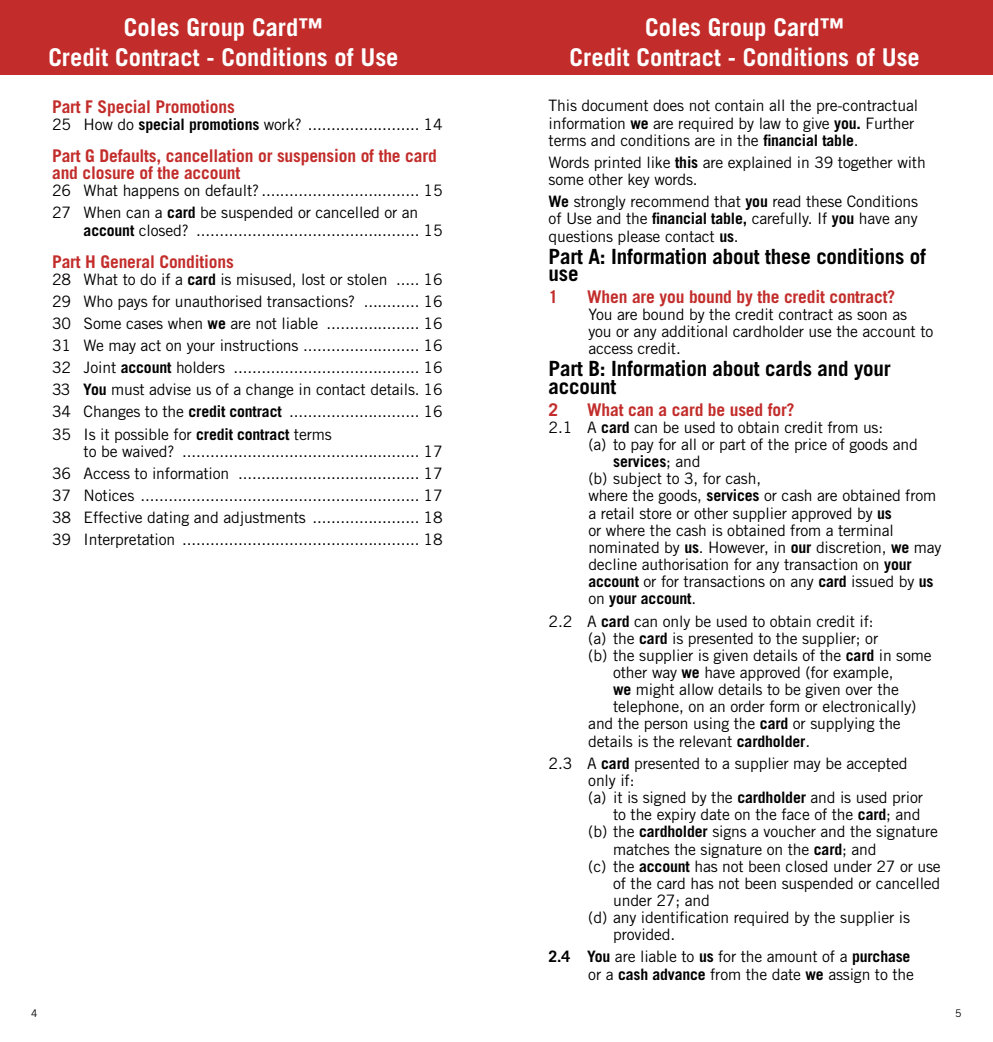
<style>
.page{position:relative;width:993px;height:1042px;background:#fff}
.page>*{position:absolute;margin:0;border:0;box-sizing:border-box;transform-origin:0 0}
.t1{font:700 24.5px/29.4px "Trade Gothic";color:#fff;text-align:center}
.t2{font:700 21px/17.2px "Trade Gothic";letter-spacing:-.01em;color:#000}
.t3{font:700 17.5px/17.2px "Trade Gothic";letter-spacing:-.01em;color:#c22d2b}
.t4{font:15.75px/22.1px "Trade Gothic";letter-spacing:-.01em;color:#000}
.t5{font:700 15.75px "Trade Gothic";letter-spacing:-.01em;color:#000}
.t6{font:10.5px "Trade Gothic";color:#000}
.s1{font-weight:700}
.s2{font-weight:400}
</style>
<div class="page">
<div style="left:0;top:0;width:496px;height:74px;background:#c22d2b"></div>
<div style="left:496px;top:0;width:496px;height:74px;background:#c22d2b"></div>
<h1 class="t1" style="left:48px;top:13px;width:351px">Coles Group Card™<br>Credit Contract - Conditions of Use</h1>
<h1 class="t1" style="left:569px;top:13px;width:351px">Coles Group Card™<br>Credit Contract - Conditions of Use</h1>
<p class="t3" style="left:52px;top:98px;width:184px">Part F Special Promotions</p>
<p class="t4" style="left:52px;top:113px;width:392px">25 How do <span class="s1">special promotions</span> work? ........................ 14</p>
<p class="t3" style="left:52px;top:147px;width:386px">Part G Defaults, cancellation or suspension of the card and closure of the account</p>
<p class="t4" style="left:52px;top:179px;width:392px">26 What happens on default? .................................. 15<br>27 When can a <span class="s1">card</span> be suspended or cancelled or an</p>
<p class="t4" style="left:84px;top:219px;width:360px"><span class="s1">account</span> closed? ................................................ 15</p>
<p class="t3" style="left:52px;top:252px;width:183px">Part H General Conditions</p>
<p class="t4" style="left:52px;top:268px;width:392px;text-align:justify">28 What to do if a <span class="s1">card</span> is misused, lost or stolen ..... 16<br>29 Who pays for unauthorised transactions? ............ 16<br>30 Some cases when <span class="s1">we</span> are not liable .................... 16<br>31 We may act on your instructions ......................... 16<br>32 Joint <span class="s1">account</span> holders ........................................ 16<br>33 <span class="s1">You</span> must advise us of a change in contact details. 16<br>34 Changes to the <span class="s1">credit contract</span> ............................ 16<br>35 Is it possible for <span class="s1">credit contract</span> terms</p>
<p class="t4" style="left:52px;top:440px;width:392px;text-align:justify;text-indent:32px">to be waived? ................................................... 17<br>36 Access to information ....................................... 17<br>37 Notices ............................................................ 17<br>38 Effective dating and adjustments ....................... 18<br>39 Interpretation ................................................... 18</p>
<p class="t4" style="left:548px;top:97px;width:371px;line-height:17.2px">This document does not contain all the pre-contractual information <span class="s1">we</span> are required by law to give <span class="s1">you.</span> Further terms and conditions are in the <span class="s1">financial table</span>.</p>
<p class="t4" style="left:548px;top:154px;width:378px;line-height:17.2px">Words printed like <span class="s1">this</span> are explained in 39 together with some other key words.</p>
<p class="t4" style="left:548px;top:193px;width:371px;line-height:17.2px;text-align:justify"><span class="s1">We</span> strongly recommend that <span class="s1">you</span> read these Conditions of Use and the <span class="s1">financial table,</span> carefully. If <span class="s1">you</span> have any questions please contact <span class="s1">us</span>.</p>
<h2 class="t2" style="left:548px;top:247px;width:378px">Part A: Information about these conditions of use</h2>
<p class="t3" style="left:548px;top:288px;width:11px">1</p>
<p class="t3" style="left:587px;top:288px;width:309px">When are you bound by the credit contract?</p>
<p class="t4" style="left:588px;top:306px;width:346px;line-height:17.2px">You are bound by the credit contract as soon as you or any additional cardholder use the account to access credit.</p>
<h2 class="t2" style="left:548px;top:360px;width:343px">Part B: Information about cards and your account</h2>
<p class="t3" style="left:548px;top:401px;width:11px">2</p>
<p class="t3" style="left:587px;top:401px;width:209px">What can a card be used for?</p>
<p class="t4" style="left:548px;top:416px;width:336px">2.1 A <span class="s1">card</span> can be used to obtain credit from us:</p>
<p class="t4" style="left:588px;top:433px;width:331px">(a) to pay for all or part of the price of goods and</p>
<p class="t5" style="left:613px;top:452px;width:89px">services<span class="s2">; and</span></p>
<p class="t4" style="left:588px;top:467px;width:174px">(b) subject to 3, for cash,</p>
<p class="t4" style="left:588px;top:485px;width:349px">where the goods, <span class="s1">services</span> or cash are obtained from</p>
<p class="t4" style="left:588px;top:502px;width:305px">a retail store or other supplier approved by <span class="s1">us</span></p>
<p class="t4" style="left:588px;top:519px;width:307px">or where the cash is obtained from a terminal</p>
<p class="t4" style="left:588px;top:536px;width:354px">nominated by <span class="s1">us</span>. However, in <span class="s1">our</span> discretion, <span class="s1">we</span> may</p>
<p class="t4" style="left:588px;top:553px;width:325px">decline authorisation for any transaction on <span class="s1">your</span></p>
<p class="t4" style="left:588px;top:570px;width:346px"><span class="s1">account</span> or for transactions on any <span class="s1">card</span> issued by <span class="s1">us</span></p>
<p class="t5" style="left:588px;top:589px;width:109px"><span class="s2">on</span> your account<span class="s2">.</span></p>
<p class="t4" style="left:548px;top:610px;width:326px">2.2 A <span class="s1">card</span> can only be used to obtain credit if:</p>
<p class="t4" style="left:588px;top:627px;width:291px">(a) the <span class="s1">card</span> is presented to the supplier; or</p>
<p class="t4" style="left:588px;top:644px;width:345px">(b) the supplier is given details of the <span class="s1">card</span> in some</p>
<p class="t4" style="left:613px;top:661px;width:282px">other way <span class="s1">we</span> have approved (for example,</p>
<p class="t4" style="left:613px;top:678px;width:287px"><span class="s1">we</span> might allow details to be given over the</p>
<p class="t4" style="left:613px;top:695px;width:305px">telephone, on an order form or electronically)</p>
<p class="t4" style="left:588px;top:712px;width:314px">and the person using the <span class="s1">card</span> or supplying the</p>
<p class="t4" style="left:588px;top:730px;width:223px">details is the relevant <span class="s1">cardholder</span>.</p>
<p class="t4" style="left:548px;top:752px;width:360px">2.3 A <span class="s1">card</span> presented to a supplier may be accepted</p>
<p class="t4" style="left:588px;top:769px;width:48px">only if:</p>
<p class="t4" style="left:588px;top:786px;width:336px">(a) it is signed by the <span class="s1">cardholder</span> and is used prior</p>
<p class="t4" style="left:613px;top:803px;width:309px">to the expiry date on the face of the <span class="s1">card</span>; and</p>
<p class="t4" style="left:588px;top:820px;width:351px">(b) the <span class="s1">cardholder</span> signs a voucher and the signature</p>
<p class="t4" style="left:613px;top:837px;width:265px">matches the signature on the <span class="s1">card</span>; and</p>
<p class="t4" style="left:588px;top:855px;width:354px">(c) the <span class="s1">account</span> has not been closed under 27 or use</p>
<p class="t4" style="left:613px;top:872px;width:328px">of the card has not been suspended or cancelled</p>
<p class="t4" style="left:613px;top:889px;width:98px">under 27; and</p>
<p class="t4" style="left:588px;top:906px;width:323px">(d) any identification required by the supplier is</p>
<p class="t4" style="left:613px;top:923px;width:64px">provided.</p>
<p class="t4" style="left:548px;top:948px;width:367px;line-height:17.2px;text-align:right"><span class="s1">2.4 You</span> are liable to <span class="s1">us</span> for the amount of a <span class="s1">purchase </span>or a <span class="s1">cash advance</span> from the date <span class="s1">we</span> assign to the</p>
<p class="t6" style="left:31px;top:1007px;width:8px">4</p>
<p class="t6" style="left:954px;top:1007px;width:8px">5</p>
</div>
